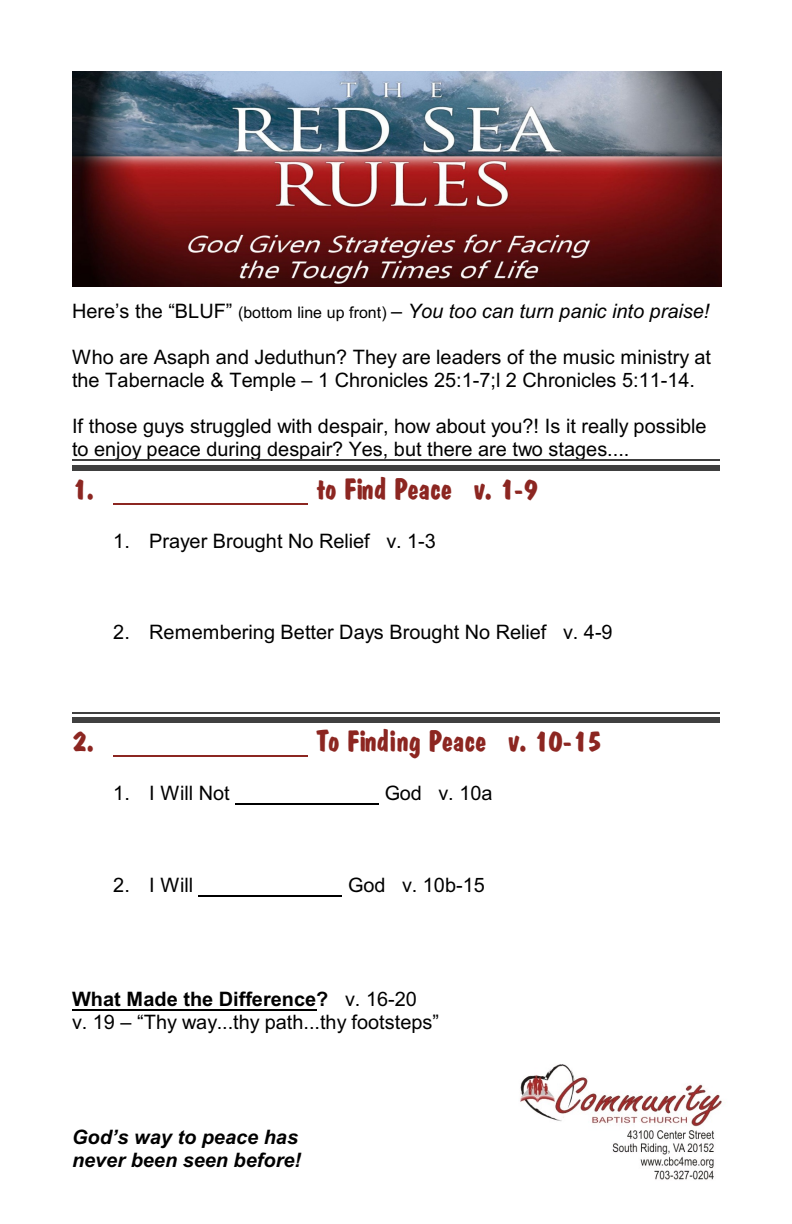
<style>
.page{position:relative;width:792px;height:1224px;background:#fff}
.page>*{position:absolute;margin:0;border:0;box-sizing:border-box;transform-origin:0 0}
.t1{font:30px "Dom Bold BT";color:#8c2621}
.t2{font:20px/22.8px "Arial";color:#000}
.t3{font:italic 20px "Arial";color:#000}
.t4{font:italic 700 20px/23.2px "Arial";color:#000}
.s1{font-style:normal}
.s2{font-style:normal;font-size:16px}
.s3{font-weight:700}
</style>
<div class="page">
<img style="left:520px;top:1064px;width:202px;height:116px">
<img style="left:72px;top:72px;width:650px;height:215px">
<hr style="left:113px;top:503px;width:195px;height:2px;background:#8c2621">
<hr style="left:113px;top:755px;width:195px;height:2px;background:#8c2621">
<hr style="left:235px;top:804px;width:144px;height:1px;background:#000">
<hr style="left:199px;top:895px;width:143px;height:1px;background:#000">
<hr style="left:72px;top:1010px;width:244px;height:1px;background:#000">
<hr style="left:72px;top:460px;width:648px;height:1px;background:#404040">
<div style="left:72px;top:465px;width:648px;height:5px;background:#404040"></div>
<hr style="left:72px;top:712px;width:648px;height:2px;background:#404040">
<div style="left:72px;top:717px;width:648px;height:5px;background:#404040"></div>
<p class="t3" style="left:72px;top:304px;width:639px"><span class="s1">Here’s the “BLUF”</span> <span class="s2">(bottom line up front)</span> <span class="s1">–</span> You too can turn panic into praise!</p>
<p class="t2" style="left:72px;top:348px;width:640px">Who are Asaph and Jeduthun? They are leaders of the music ministry at the Tabernacle &amp; Temple – 1 Chronicles 25:1-7;l 2 Chronicles 5:11-14.</p>
<p class="t2" style="left:72px;top:416px;width:636px">If those guys struggled with despair, how about you?! Is it really possible to enjoy peace during despair? Yes, but there are two stages....</p>
<h1 class="t1" style="left:72px;top:476px;width:24px">1.</h1>
<h1 class="t1" style="left:316px;top:476px;width:223px">to Find Peace v. 1-9</h1>
<p class="t2" style="left:113px;top:532px;width:324px">1. Prayer Brought No Relief v. 1-3</p>
<p class="t2" style="left:113px;top:623px;width:501px">2. Remembering Better Days Brought No Relief v. 4-9</p>
<h1 class="t1" style="left:72px;top:728px;width:24px">2.</h1>
<h1 class="t1" style="left:316px;top:728px;width:286px">To Finding Peace v. 10-15</h1>
<p class="t2" style="left:113px;top:784px;width:118px">1. I Will Not</p>
<p class="t2" style="left:385px;top:784px;width:109px">God v. 10a</p>
<p class="t2" style="left:113px;top:875px;width:82px">2. I Will</p>
<p class="t2" style="left:348px;top:875px;width:138px">God v. 10b-15</p>
<p class="t2" style="left:72px;top:990px;width:369px"><span class="s3">What Made the Difference?</span> v. 16-20<br>v. 19 – “Thy way...thy path...thy footsteps”</p>
<p class="t4" style="left:72px;top:1127px;width:231px">God’s way to peace has never been seen before!</p>
</div>
